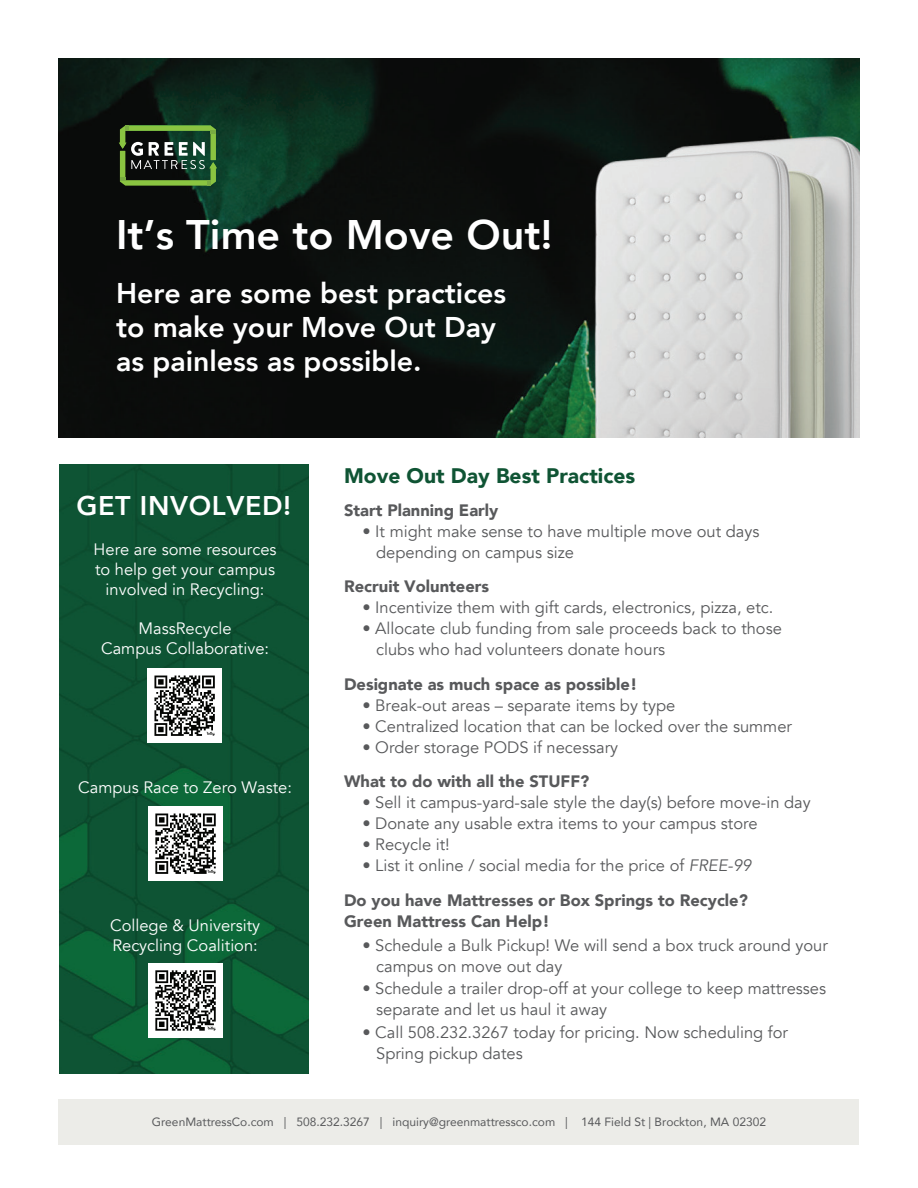
<style>
.page{position:relative;width:918px;height:1188px;background:#fff}
.page>*{position:absolute;margin:0;border:0;box-sizing:border-box;transform-origin:0 0}
.t1{font:800 41.25px "Avenir";color:#fff}
.t2{font:800 28.5px/34.2px "Avenir";color:#fff}
.t3{font:800 27px "Avenir";letter-spacing:.02em;color:#fff}
.t4{font:900 21px "Avenir";color:#0f5434}
.t5{font:16.5px/21px "Avenir";color:#58595b}
.t6{font:900 16.5px/34.5px "Avenir";color:#58595b;text-align:right}
.t7{font:16.5px/19.8px "Avenir";color:#fff;text-align:center}
.t8{font:12px "Avenir";color:#58595b}
.s1{font-weight:400}
.s2{font-weight:400;font-style:italic}
</style>
<div class="page">
<div style="left:58px;top:1099px;width:802px;height:45px;background:#ecece8"></div>
<img style="left:59px;top:464px;width:250px;height:610px">
<img style="left:58px;top:58px;width:802px;height:379px">
<svg style="left:119px;top:125px;width:98px;height:61px"></svg>
<div style="left:147px;top:668px;width:75px;height:75px;background:#fff"></div>
<svg style="left:154px;top:676px;width:61px;height:60px"></svg>
<div style="left:148px;top:806px;width:75px;height:75px;background:#fff"></div>
<svg style="left:155px;top:814px;width:61px;height:60px"></svg>
<div style="left:148px;top:963px;width:75px;height:75px;background:#fff"></div>
<svg style="left:155px;top:970px;width:61px;height:61px"></svg>
<h1 class="t1" style="left:116px;top:203px;width:438px">It’s Time to Move Out!</h1>
<h2 class="t2" style="left:116px;top:276px;width:391px">Here are some best practices to make your Move Out Day as painless as possible.</h2>
<h3 class="t3" style="left:77px;top:485px;width:216px">GET INVOLVED!</h3>
<p class="t7" style="left:94px;top:540px;width:185px">Here are some resources to help get your campus involved in Recycling:</p>
<p class="t7" style="left:101px;top:619px;width:170px">MassRecycle<br>Campus Collaborative:</p>
<p class="t7" style="left:78px;top:777px;width:215px">Campus Race to Zero Waste:</p>
<p class="t7" style="left:110px;top:916px;width:152px;text-align:left">College &amp; University<br>Recycling Coalition:</p>
<p class="t4" style="left:344px;top:457px;width:293px">Move Out Day Best Practices</p>
<p class="t6" style="left:344px;top:492px;width:156px">Start Planning Early</p>
<p class="t5" style="left:376px;top:521px;width:385px;text-indent:-14px">• It might make sense to have multiple move out days depending on campus size</p>
<p class="t6" style="left:344px;top:569px;width:147px">Recruit Volunteers</p>
<p class="t5" style="left:362px;top:597px;width:412px">• Incentivize them with gift cards, electronics, pizza, etc.</p>
<p class="t5" style="left:376px;top:618px;width:407px;text-indent:-14px">• Allocate club funding from sale proceeds back to those clubs who had volunteers donate hours</p>
<p class="t6" style="left:344px;top:666px;width:295px">Designate as much space as possible!</p>
<p class="t5" style="left:362px;top:695px;width:314px">• Break-out areas – separate items by type</p>
<p class="t5" style="left:362px;top:716px;width:431px">• Centralized location that can be locked over the summer</p>
<p class="t5" style="left:362px;top:737px;width:257px">• Order storage PODS if necessary</p>
<p class="t6" style="left:344px;top:764px;width:247px">What to do with all the STUFF?</p>
<p class="t5" style="left:362px;top:792px;width:450px">• Sell it campus-yard-sale style the day(s) before move-in day</p>
<p class="t5" style="left:362px;top:813px;width:397px">• Donate any usable extra items to your campus store</p>
<p class="t5" style="left:362px;top:834px;width:89px">• Recycle it!</p>
<p class="t6" style="left:344px;top:848px;width:409px"><span class="s1">• List it online / social media for the price of</span> <span class="s2">FREE-99<br></span>Do you have Mattresses or Box Springs to Recycle?</p>
<p class="t6" style="left:344px;top:903px;width:207px">Green Mattress Can Help!</p>
<p class="t5" style="left:376px;top:935px;width:453px;text-indent:-14px">• Schedule a Bulk Pickup! We will send a box truck around your campus on move out day</p>
<p class="t5" style="left:376px;top:978px;width:452px;text-indent:-14px">• Schedule a trailer drop-off at your college to keep mattresses separate and let us haul it away</p>
<p class="t5" style="left:376px;top:1022px;width:413px;text-indent:-14px">• Call 508.232.3267 today for pricing. Now scheduling for<br>Spring pickup dates</p>
<p class="t8" style="left:152px;top:1112px;width:616px">GreenMattressCo.com | 508.232.3267 | inquiry@greenmattressco.com | 144 Field St | Brockton, MA 02302</p>
</div>
